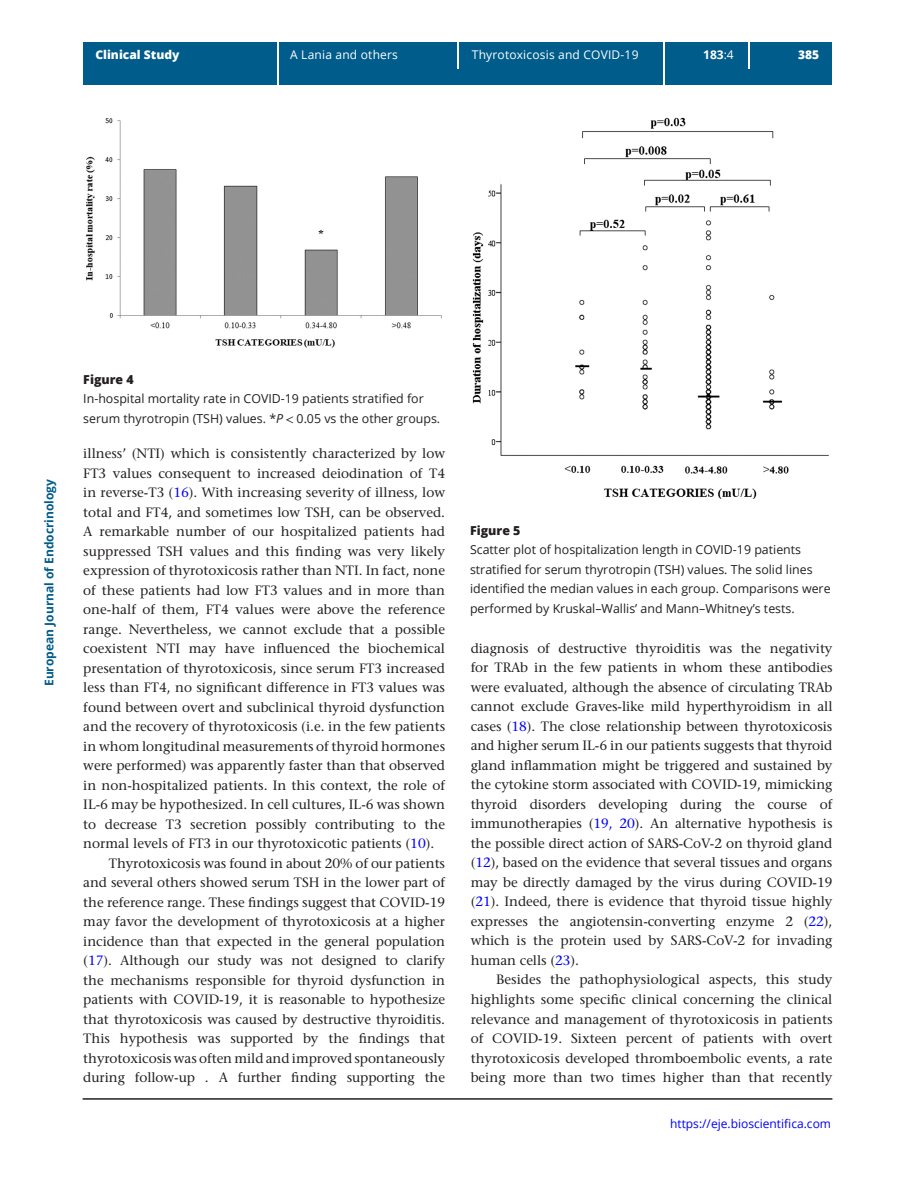
<style>
.page{position:relative;width:915px;height:1191px;background:#fff}
.page>*{position:absolute;margin:0;border:0;box-sizing:border-box;transform-origin:0 0}
.TXI{font:500 13.5px/19.5px "Stone Serif Std";letter-spacing:-.005em;color:#231f20;text-align:justify}
.FC{font:12.3px/19.5px "Open Sans";color:#231f20}
.FC-2{font:800 12.3px "Open Sans";color:#231f20}
.t1{font:12px "Open Sans";letter-spacing:.015em;color:#fff}
.t2{font:700 12px "Open Sans";color:#005c8a}
.t3{font:12px "Open Sans";color:#00f}
.t4{font:800 12px "Open Sans";color:#fff}
.t5{font:700 12px "Open Sans";color:#fff}
.s1{font-weight:400}
.s2{font-style:italic}
.s3{font-family:"STIX General"}
.s4{color:#00f}
</style>
<div class="page">
<div style="left:83px;top:42px;width:748px;height:43px;background:#005c8a"></div>
<hr style="left:277px;top:42px;width:1px;height:43px;background:#fff">
<hr style="left:663px;top:42px;width:1px;height:43px;background:#fff">
<hr style="left:457px;top:42px;width:2px;height:26px;background:#fff">
<hr style="left:83px;top:1098px;width:749px;height:1px;background:#231f20">
<hr style="left:747px;top:42px;width:2px;height:26px;background:#fff">
<img style="left:86px;top:118px;width:356px;height:230px">
<img style="left:472px;top:117px;width:357px;height:382px">
<p class="t4" style="left:95px;top:46px;width:85px">Clinical Study</p>
<p class="t1" style="left:290px;top:47px;width:109px">A Lania and others</p>
<p class="t1" style="left:471px;top:47px;width:168px">Thyrotoxicosis and COVID-19</p>
<p class="t5" style="left:703px;top:46px;width:32px">183<span class="s1">:4</span></p>
<p class="t4" style="left:797px;top:46px;width:23px">385</p>
<p class="t2" style="left:41px;top:686px;width:209px;rotate:-90deg">European Journal of Endocrinology</p>
<p class="FC-2" style="left:83px;top:370px;width:52px">Figure 4</p>
<p class="FC" style="left:83px;top:388px;width:358px">In-hospital mortality rate in COVID-19 patients stratified for serum thyrotropin (TSH) values. *<span class="s2">P</span> <span class="s3">&lt;</span> 0.05 vs the other groups.</p>
<p class="TXI" style="left:83px;top:443px;width:363px">illness’ (NTI) which is consistently characterized by low FT3 values consequent to increased deiodination of T4 in reverse-T3 (<span class="s4">16</span>). With increasing severity of illness, low total and FT4, and sometimes low TSH, can be observed.<br>A remarkable number of our hospitalized patients had suppressed TSH values and this finding was very likely expression of thyrotoxicosis rather than NTI. In fact, none of these patients had low FT3 values and in more than one-half of them, FT4 values were above the reference range. Nevertheless, we cannot exclude that a possible coexistent NTI may have influenced the biochemical presentation of thyrotoxicosis, since serum FT3 increased less than FT4, no significant difference in FT3 values was found between overt and subclinical thyroid dysfunction and the recovery of thyrotoxicosis (i.e. in the few patients in whom longitudinal measurements of thyroid hormones were performed) was apparently faster than that observed in non-hospitalized patients. In this context, the role of IL-6 may be hypothesized. In cell cultures, IL-6 was shown to decrease T3 secretion possibly contributing to the normal levels of FT3 in our thyrotoxicotic patients (<span class="s4">10</span>).</p>
<p class="TXI" style="left:83px;top:853px;width:363px;text-indent:26px">Thyrotoxicosis was found in about 20% of our patients and several others showed serum TSH in the lower part of the reference range. These findings suggest that COVID-19 may favor the development of thyrotoxicosis at a higher incidence than that expected in the general population (<span class="s4">17</span>). Although our study was not designed to clarify the mechanisms responsible for thyroid dysfunction in patients with COVID-19, it is reasonable to hypothesize that thyrotoxicosis was caused by destructive thyroiditis.<br>This hypothesis was supported by the findings that thyrotoxicosis was often mild and improved spontaneously during follow-up . A further finding supporting the</p>
<p class="FC-2" style="left:470px;top:521px;width:52px">Figure 5</p>
<p class="FC" style="left:470px;top:540px;width:362px">Scatter plot of hospitalization length in COVID-19 patients stratified for serum thyrotropin (TSH) values. The solid lines identified the median values in each group. Comparisons were performed by Kruskal–Wallis’ and Mann–Whitney’s tests.</p>
<p class="TXI" style="left:470px;top:638px;width:363px">diagnosis of destructive thyroiditis was the negativity for TRAb in the few patients in whom these antibodies were evaluated, although the absence of circulating TRAb cannot exclude Graves-like mild hyperthyroidism in all cases (<span class="s4">18</span>). The close relationship between thyrotoxicosis and higher serum IL-6 in our patients suggests that thyroid gland inflammation might be triggered and sustained by the cytokine storm associated with COVID-19, mimicking thyroid disorders developing during the course of immunotherapies (<span class="s4">19, 20</span>). An alternative hypothesis is the possible direct action of SARS-CoV-2 on thyroid gland (<span class="s4">12</span>), based on the evidence that several tissues and organs may be directly damaged by the virus during COVID-19 (<span class="s4">21</span>). Indeed, there is evidence that thyroid tissue highly expresses the angiotensin-converting enzyme 2 (<span class="s4">22</span>), which is the protein used by SARS-CoV-2 for invading human cells (<span class="s4">23</span>).</p>
<p class="TXI" style="left:470px;top:970px;width:363px;text-indent:26px">Besides the pathophysiological aspects, this study highlights some specific clinical concerning the clinical relevance and management of thyrotoxicosis in patients of COVID-19. Sixteen percent of patients with overt thyrotoxicosis developed thromboembolic events, a rate being more than two times higher than that recently</p>
<p class="t3" style="left:669px;top:1115px;width:162px">https://eje.bioscientifica.com</p>
</div>
